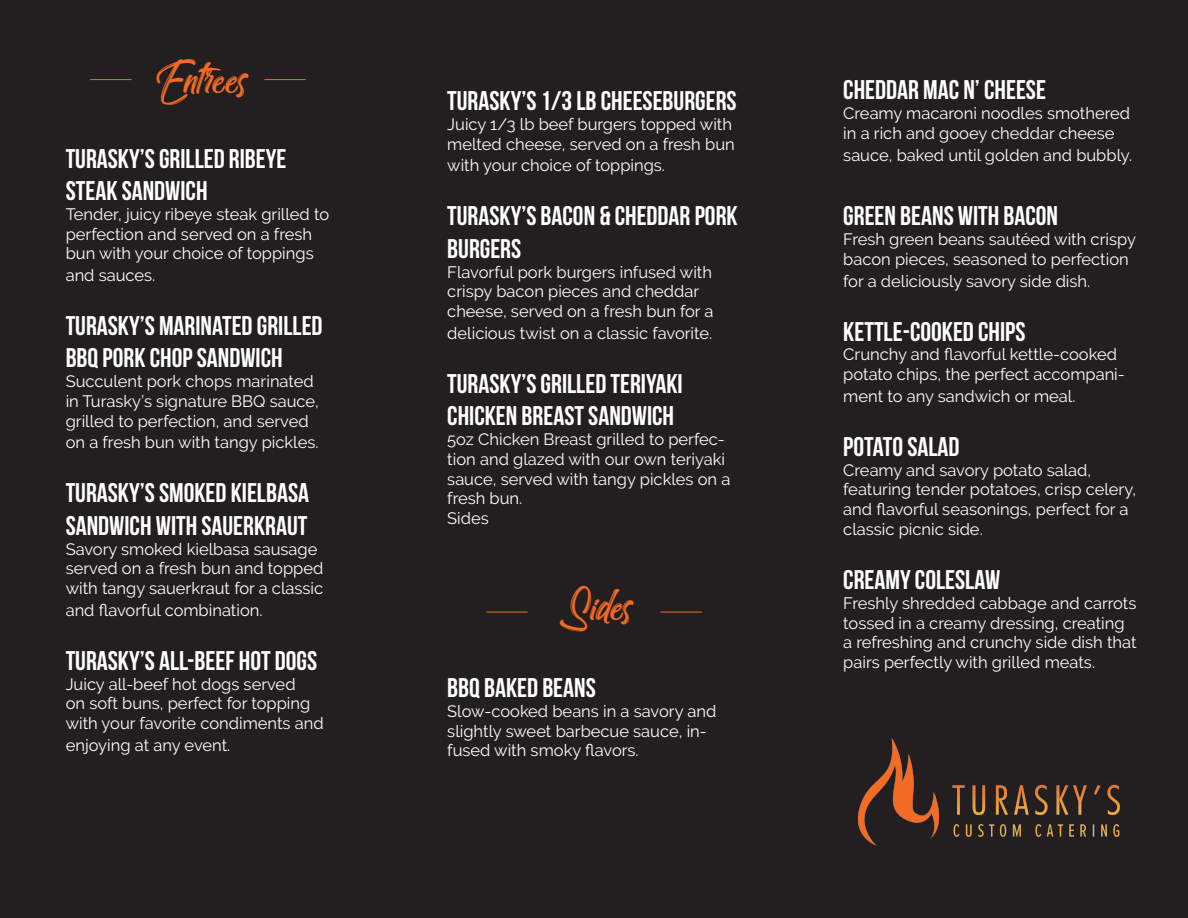
<style>
.page{position:relative;width:1188px;height:918px;background:#231f20}
.page>*{position:absolute;margin:0;border:0;box-sizing:border-box;transform-origin:0 0}
.t1{font:33px "Amazing Kids";color:#f36b24}
.t2{font:700 27px/32.4px "Bebas Neue";color:#fff}
.t3{font:16.5px/19.8px "Raleway";color:#fff}
</style>
<div class="page">
<img style="left:858px;top:738px;width:261px;height:108px">
<hr style="left:90px;top:79px;width:42px;height:1px;background:#f36b24">
<hr style="left:264px;top:79px;width:42px;height:1px;background:#f36b24">
<hr style="left:486px;top:612px;width:42px;height:1px;background:#f36b24">
<hr style="left:660px;top:612px;width:42px;height:1px;background:#f36b24">
<p class="t1" style="left:151px;top:62px;width:95px">Entrees</p>
<p class="t2" style="left:66px;top:142px;width:222px">TURASKY’S GRILLED RIBEYE<br>STEAK SANDWICH</p>
<p class="t3" style="left:66px;top:204px;width:265px">Tender, juicy ribeye steak grilled to perfection and served on a fresh bun with your choice of toppings</p>
<p class="t3" style="left:66px;top:265px;width:91px">and sauces.</p>
<p class="t2" style="left:66px;top:309px;width:258px">TURASKY’S MARINATED GRILLED<br>BBQ PORK CHOP SANDWICH</p>
<p class="t3" style="left:66px;top:371px;width:255px">Succulent pork chops marinated in Turasky’s signature BBQ sauce, grilled to perfection, and served</p>
<p class="t3" style="left:66px;top:433px;width:254px">on a fresh bun with tangy pickles.</p>
<p class="t2" style="left:66px;top:476px;width:245px">TURASKY’S SMOKED KIELBASA<br>SANDWICH WITH SAUERKRAUT</p>
<p class="t3" style="left:66px;top:539px;width:259px">Savory smoked kielbasa sausage served on a fresh bun and topped with tangy sauerkraut for a classic</p>
<p class="t3" style="left:66px;top:600px;width:198px">and flavorful combination.</p>
<p class="t2" style="left:66px;top:644px;width:253px">TURASKY’S ALL-BEEF HOT DOGS</p>
<p class="t3" style="left:66px;top:674px;width:260px">Juicy all-beef hot dogs served<br>on soft buns, perfect for topping with your favorite condiments and</p>
<p class="t3" style="left:66px;top:735px;width:166px">enjoying at any event.</p>
<p class="t2" style="left:447px;top:84px;width:291px">TURASKY’S 1/3 LB CHEESEBURGERS</p>
<p class="t3" style="left:447px;top:114px;width:289px">Juicy 1/3 lb beef burgers topped with melted cheese, served on a fresh bun</p>
<p class="t3" style="left:447px;top:156px;width:219px">with your choice of toppings.</p>
<p class="t2" style="left:447px;top:200px;width:292px">TURASKY’S BACON &amp; CHEDDAR PORK<br>BURGERS</p>
<p class="t3" style="left:447px;top:262px;width:268px">Flavorful pork burgers infused with crispy bacon pieces and cheddar cheese, served on a fresh bun for a</p>
<p class="t3" style="left:447px;top:323px;width:267px">delicious twist on a classic favorite.</p>
<p class="t2" style="left:447px;top:367px;width:237px">TURASKY’S GRILLED TERIYAKI<br>CHICKEN BREAST SANDWICH</p>
<p class="t3" style="left:447px;top:429px;width:285px">5oz Chicken Breast grilled to perfec&shy;tion and glazed with our own teriyaki sauce, served with tangy pickles on a fresh bun.</p>
<p class="t3" style="left:447px;top:509px;width:43px">Sides</p>
<p class="t1" style="left:559px;top:589px;width:72px">Sides</p>
<p class="t2" style="left:447px;top:671px;width:150px">BBQ BAKED BEANS</p>
<p class="t3" style="left:447px;top:701px;width:270px">Slow-cooked beans in a savory and slightly sweet barbecue sauce, in&shy;fused with smoky flavors.</p>
<p class="t2" style="left:843px;top:74px;width:204px">CHEDDAR MAC N’ CHEESE</p>
<p class="t3" style="left:843px;top:104px;width:288px">Creamy macaroni noodles smothered in a rich and gooey cheddar cheese</p>
<p class="t3" style="left:843px;top:145px;width:290px">sauce, baked until golden and bubbly.</p>
<p class="t2" style="left:843px;top:200px;width:216px">GREEN BEANS WITH BACON</p>
<p class="t3" style="left:843px;top:230px;width:294px">Fresh green beans sautéed with crispy bacon pieces, seasoned to perfection</p>
<p class="t3" style="left:843px;top:271px;width:249px">for a deliciously savory side dish.</p>
<p class="t2" style="left:843px;top:315px;width:184px">KETTLE-COOKED CHIPS</p>
<p class="t3" style="left:843px;top:345px;width:283px">Crunchy and flavorful kettle-cooked potato chips, the perfect accompani-</p>
<p class="t3" style="left:843px;top:386px;width:234px">ment to any sandwich or meal.</p>
<p class="t2" style="left:843px;top:430px;width:118px">POTATO SALAD</p>
<p class="t3" style="left:843px;top:460px;width:295px">Creamy and savory potato salad, featuring tender potatoes, crisp celery, and flavorful seasonings, perfect for a classic picnic side.</p>
<p class="t2" style="left:843px;top:563px;width:158px">CREAMY COLESLAW</p>
<p class="t3" style="left:843px;top:593px;width:295px">Freshly shredded cabbage and carrots tossed in a creamy dressing, creating a refreshing and crunchy side dish that pairs perfectly with grilled meats.</p>
</div>
